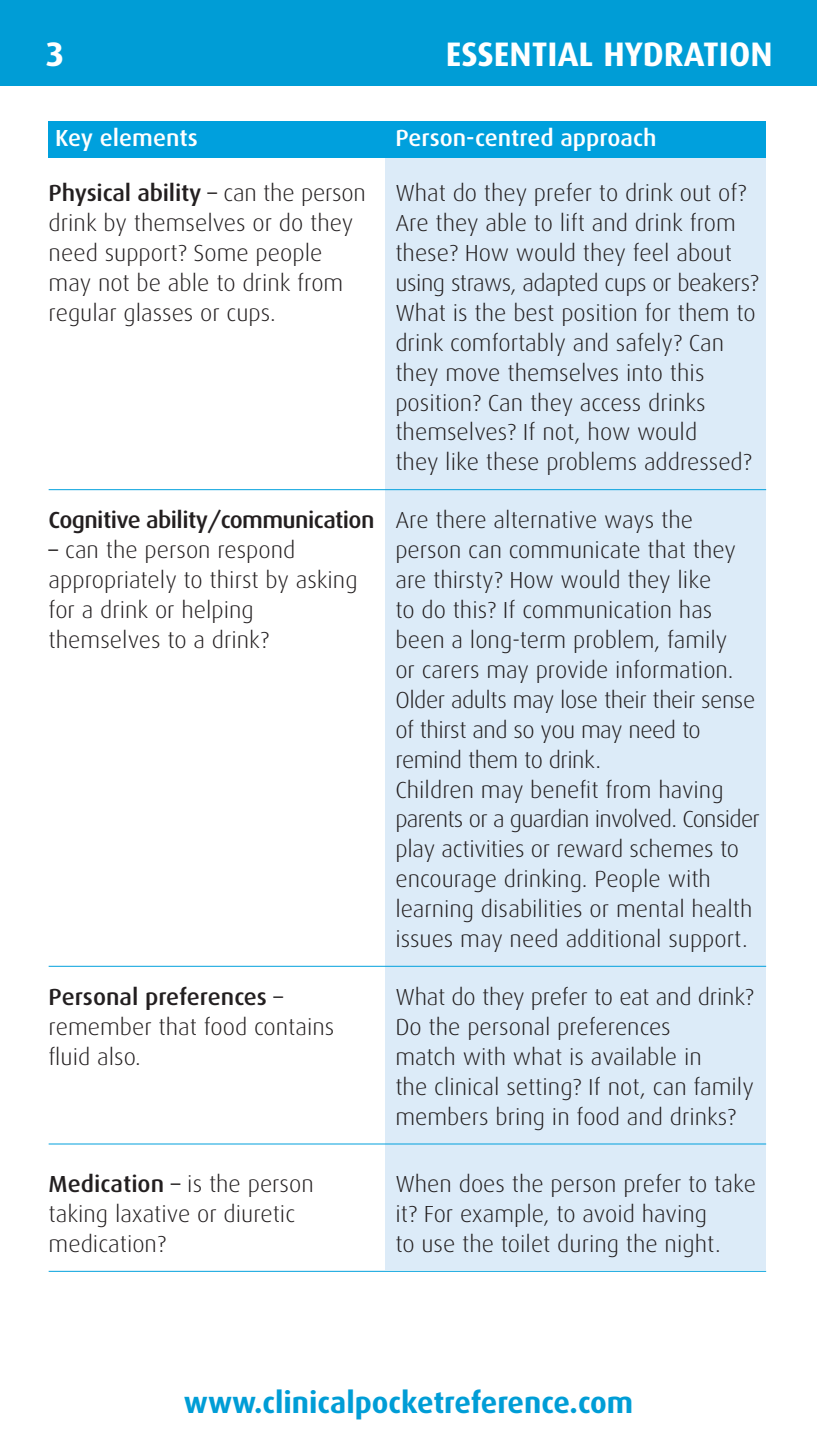
<style>
.page{position:relative;width:817px;height:1452px;background:#fff}
.page>*{position:absolute;margin:0;border:0;box-sizing:border-box;transform-origin:0 0}
.t1{font:700 34px "Dax";color:#fff}
.t2{font:700 30px "Dax";color:#009dd6}
.t3{font:300 23.2px/29.8px "Dax";color:#231f20;scale:1.04 1}
.t4{font:500 23.2px "Dax";letter-spacing:-.015em;color:#231f20;scale:1.04 1}
.t5{font:300 23.2px "Dax";letter-spacing:-.02em;color:#231f20;scale:1.04 1}
.t6{font:500 23.2px "Dax";color:#fff;scale:1.04 1}
.s1{font-weight:400}
.s2{font-weight:300}
.s3{font-weight:500}
</style>
<div class="page">
<div style="left:0;top:0;width:816px;height:86px;background:#009dd6"></div>
<div style="left:385px;top:144px;width:381px;height:1125px;background:#dcebf8"></div>
<hr style="left:49px;top:489px;width:717px;height:1px;background:#00a0dd">
<hr style="left:49px;top:965px;width:717px;height:1px;background:#00a0dd">
<hr style="left:49px;top:1143px;width:717px;height:1px;background:#00a0dd">
<hr style="left:49px;top:1270px;width:717px;height:1px;background:#00a0dd">
<div style="left:49px;top:121px;width:717px;height:36px;background:#00a0dd"></div>
<h1 class="t1" style="left:45px;top:40px;width:21px">3</h1>
<h1 class="t1" style="left:446px;top:40px;width:328px">ESSENTIAL HYDRATION</h1>
<p class="t6" style="left:55px;top:127px;width:139px">Key elements</p>
<p class="t6" style="left:395px;top:127px;width:253px">Person-centred approach</p>
<p class="t4" style="left:49px;top:182px;width:306px">Physical ability <span class="s1">–</span> <span class="s2">can the person</span></p>
<p class="t3" style="left:395px;top:180px;width:339px">What do they prefer to drink out of?</p>
<p class="t3" style="left:49px;top:209px;width:294px">drink by themselves or do they</p>
<p class="t3" style="left:395px;top:209px;width:329px">Are they able to lift and drink from</p>
<p class="t3" style="left:49px;top:239px;width:265px">need support? Some people</p>
<p class="t3" style="left:395px;top:239px;width:325px">these? How would they feel about</p>
<p class="t3" style="left:49px;top:269px;width:285px">may not be able to drink from</p>
<p class="t5" style="left:395px;top:272px;width:351px">using straws, adapted cups or beakers?</p>
<p class="t3" style="left:49px;top:299px;width:220px">regular glasses or cups.</p>
<p class="t3" style="left:395px;top:299px;width:348px">What is the best position for them to drink comfortably and safely? Can they move themselves into this position? Can they access drinks themselves? If not, how would<br>they like these problems addressed?</p>
<p class="t4" style="left:49px;top:509px;width:621px">Cognitive ability/communication <span class="s2">Are there alternative ways the</span></p>
<p class="t3" style="left:49px;top:536px;width:239px"><span class="s1">–</span> can the person respond</p>
<p class="t3" style="left:395px;top:536px;width:329px">person can communicate that they</p>
<p class="t3" style="left:49px;top:566px;width:298px">appropriately to thirst by asking</p>
<p class="t3" style="left:395px;top:566px;width:305px">are thirsty? How would they like</p>
<p class="t3" style="left:49px;top:596px;width:199px">for a drink or helping</p>
<p class="t3" style="left:395px;top:596px;width:306px">to do this? If communication has</p>
<p class="t3" style="left:49px;top:626px;width:213px">themselves to a drink?</p>
<p class="t3" style="left:395px;top:626px;width:352px">been a long-term problem, family<br>or carers may provide information.<br>Older adults may lose their their sense of thirst and so you may need to remind them to drink.<br>Children may benefit from having parents or a guardian involved. Consider play activities or reward schemes to encourage drinking. People with learning disabilities or mental health issues may need additional support.</p>
<p class="t4" style="left:49px;top:986px;width:227px">Personal preferences <span class="s1">–</span></p>
<p class="t3" style="left:395px;top:983px;width:346px">What do they prefer to eat and drink?</p>
<p class="t3" style="left:49px;top:1013px;width:276px">remember that food contains</p>
<p class="t3" style="left:395px;top:1013px;width:266px">Do the personal preferences</p>
<p class="t3" style="left:49px;top:1043px;width:90px">fluid also.</p>
<p class="t3" style="left:395px;top:1043px;width:346px">match with what is available in<br>the clinical setting? If not, can family members bring in food and drinks?</p>
<p class="t3" style="left:49px;top:1170px;width:256px"><span class="s3">Medication</span> <span class="s1">–</span> is the person</p>
<p class="t3" style="left:395px;top:1170px;width:348px">When does the person prefer to take</p>
<p class="t3" style="left:49px;top:1200px;width:238px">taking laxative or diuretic</p>
<p class="t3" style="left:395px;top:1200px;width:301px">it? For example, to avoid having</p>
<p class="t3" style="left:49px;top:1230px;width:114px">medication?</p>
<p class="t3" style="left:395px;top:1230px;width:314px">to use the toilet during the night.</p>
<p class="t2" style="left:184px;top:1389px;width:450px">www.clinicalpocketreference.com</p>
</div>
